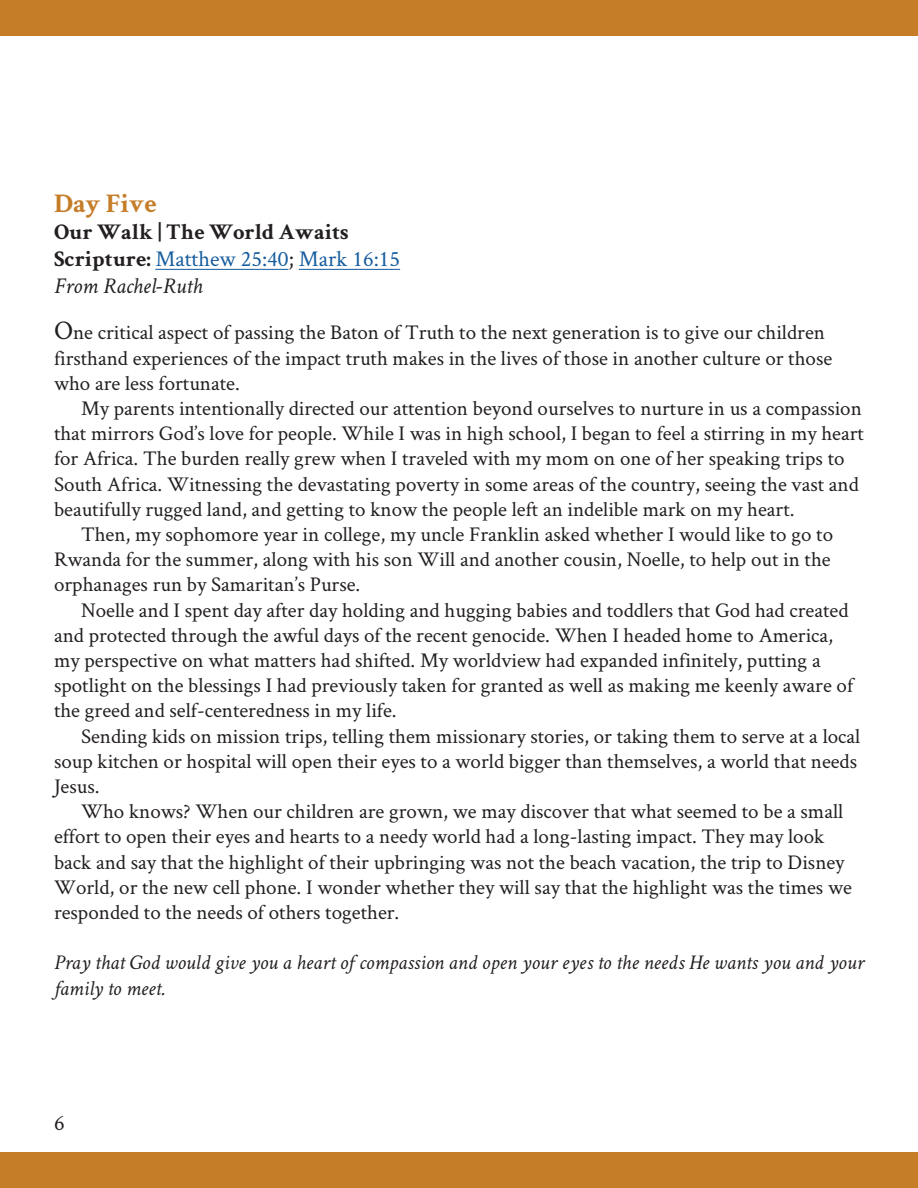
<style>
.page{position:relative;width:918px;height:1188px;background:#fff}
.page>*{position:absolute;margin:0;border:0;box-sizing:border-box;transform-origin:0 0}
.t1{font:700 27px "Crimson Text";color:#c57d28}
.t2{font:22.5px/27px "Crimson Text";color:#175d9e}
.t3{font:700 22.5px "Crimson Text";color:#231f20}
.t4{font:22.5px "Crimson Text";color:#231f20}
.t5{font:21px/25.2px "Crimson Text";color:#231f20}
.t6{font:italic 21px/25.2px "Crimson Text";color:#231f20}
.s1{font-weight:700;color:#231f20}
.s2{color:#231f20}
.s3{font-style:italic;color:#231f20}
.s4{font-size:27px}
</style>
<div class="page">
<hr style="left:155px;top:269px;width:133px;height:1px;background:#175d9e">
<hr style="left:299px;top:269px;width:101px;height:1px;background:#175d9e">
<div style="left:0;top:0;width:918px;height:36px;background:#c57d28"></div>
<div style="left:0;top:1152px;width:918px;height:36px;background:#c57d28"></div>
<p class="t1" style="left:54px;top:187px;width:104px">Day Five</p>
<p class="t3" style="left:54px;top:218px;width:296px">Our Walk | The World Awaits</p>
<p class="t2" style="left:54px;top:245px;width:348px"><span class="s1">Scripture:</span> Matthew 25:40<span class="s2">;</span> Mark 16:15<br><span class="s3">From Rachel-Ruth</span></p>
<p class="t5" style="left:54px;top:319px;width:780px"><span class="s4">O</span>ne critical aspect of passing the Baton of Truth to the next generation is to give our children firsthand experiences of the impact truth makes in the lives of those in another culture or those who are less fortunate.</p>
<p class="t5" style="left:54px;top:395px;width:812px;text-indent:27px">My parents intentionally directed our attention beyond ourselves to nurture in us a compassion that mirrors God’s love for people. While I was in high school, I began to feel a stirring in my heart for Africa. The burden really grew when I traveled with my mom on one of her speaking trips to South Africa. Witnessing the devastating poverty in some areas of the country, seeing the vast and beautifully rugged land, and getting to know the people left an indelible mark on my heart.</p>
<p class="t5" style="left:54px;top:521px;width:781px;text-align:justify;text-indent:27px">Then, my sophomore year in college, my uncle Franklin asked whether I would like to go to Rwanda for the summer, along with his son Will and another cousin, Noelle, to help out in the orphanages run by Samaritan’s Purse.</p>
<p class="t5" style="left:54px;top:596px;width:801px;text-indent:27px">Noelle and I spent day after day holding and hugging babies and toddlers that God had created and protected through the awful days of the recent genocide. When I headed home to America, my perspective on what matters had shifted. My worldview had expanded infinitely, putting a spotlight on the blessings I had previously taken for granted as well as making me keenly aware of the greed and self-centeredness in my life.</p>
<p class="t5" style="left:54px;top:722px;width:808px;text-indent:27px">Sending kids on mission trips, telling them missionary stories, or taking them to serve at a local soup kitchen or hospital will open their eyes to a world bigger than themselves, a world that needs<br>Jesus.</p>
<p class="t5" style="left:54px;top:798px;width:799px;text-indent:27px">Who knows? When our children are grown, we may discover that what seemed to be a small effort to open their eyes and hearts to a needy world had a long-lasting impact. They may look back and say that the highlight of their upbringing was not the beach vacation, the trip to Disney World, or the new cell phone. I wonder whether they will say that the highlight was the times we responded to the needs of others together.</p>
<p class="t6" style="left:54px;top:950px;width:811px">Pray that God would give you a heart of compassion and open your eyes to the needs He wants you and your family to meet.</p>
<p class="t4" style="left:54px;top:1107px;width:12px">6</p>
</div>
